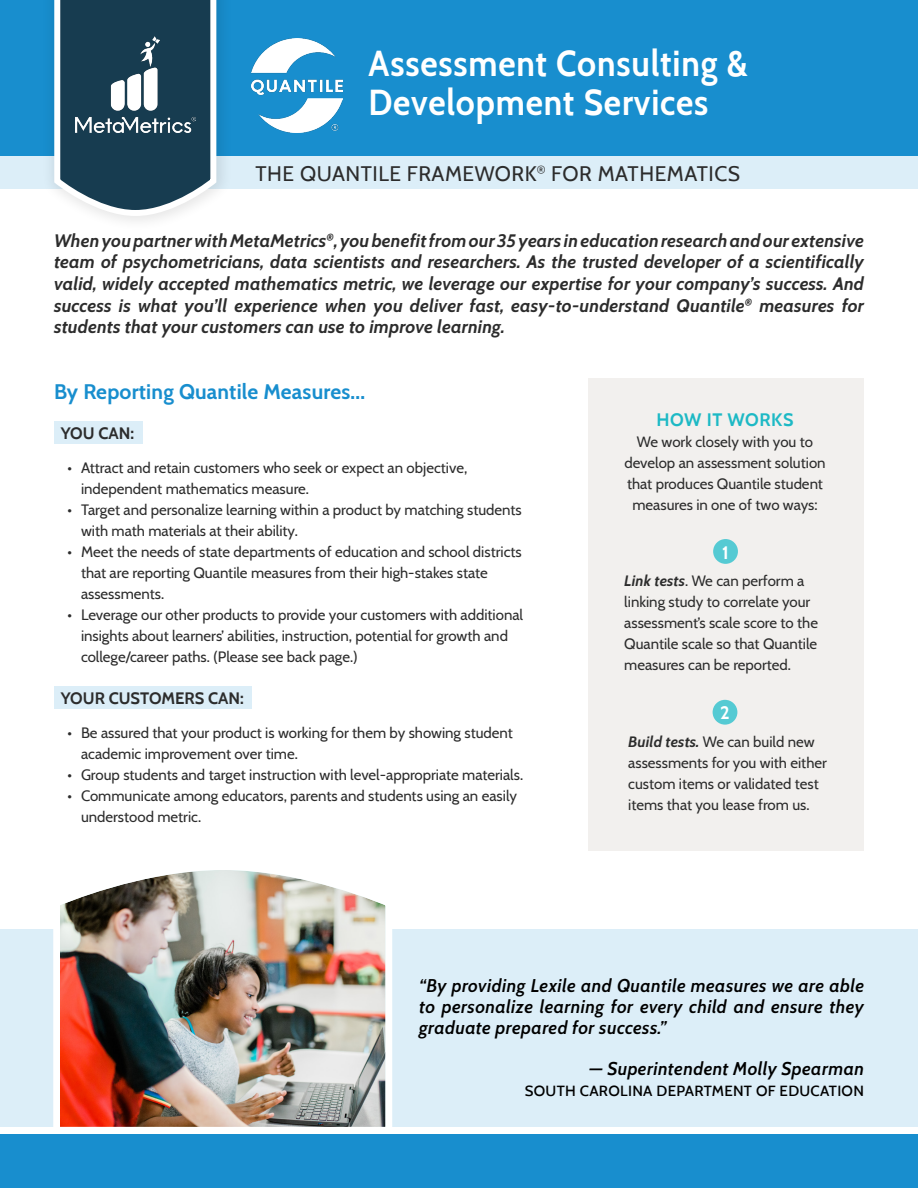
<style>
.page{position:relative;width:918px;height:1188px;background:#fff}
.page>*{position:absolute;margin:0;border:0;box-sizing:border-box;transform-origin:0 0}
.t1{font:700 36px/39px "Cabin";letter-spacing:.025em;color:#fff;scale:.93 1}
.t2{font:21px "Cabin";letter-spacing:.025em;color:#2c2c2c}
.t3{font:700 21px "Cabin";letter-spacing:.01em;color:#188ece}
.t4{font:italic 700 18px/21.6px "Cabin";letter-spacing:.01em;color:#2c2c2c;text-align:justify}
.t5{font:italic 600 18px/21px "Cabin";letter-spacing:.025em;color:#000;text-align:justify}
.t6{font:700 18px "Cabin";letter-spacing:.03em;color:#1db9c5}
.t7{font:700 18px "Cabin";color:#fff}
.t8{font:700 16.5px "Cabin";color:#2c2c2c}
.t9{font:15px/21px "Cabin";color:#2c2c2c}
.t10{font:500 15px "Cabin";letter-spacing:.02em;color:#000}
.s1{font-weight:700;font-style:italic}
</style>
<div class="page">
<div style="left:0;top:150px;width:918px;height:39px;background:#dceef8"></div>
<div style="left:0;top:0;width:918px;height:155px;background:#188ece"></div>
<div style="left:41px;top:0;width:192px;height:233px;background:#000;opacity:.1"></div>
<svg style="left:51px;top:0;width:168px;height:219px"></svg>
<img style="left:75px;top:37px;width:120px;height:96px">
<img style="left:252px;top:38px;width:90px;height:94px">
<div style="left:0;top:1134px;width:918px;height:54px;background:#188ece"></div>
<div style="left:589px;top:378px;width:275px;height:472px;background:#f2f0ee"></div>
<div style="left:713px;top:539px;width:25px;height:25px;background:#55cad3;border-radius:50%"></div>
<div style="left:713px;top:700px;width:24px;height:25px;background:#55cad3;border-radius:50%"></div>
<div style="left:0;top:930px;width:918px;height:197px;background:#dceef8"></div>
<img style="left:50px;top:870px;width:348px;height:257px">
<div style="left:54px;top:686px;width:197px;height:23px;background:#dceef8"></div>
<div style="left:54px;top:421px;width:88px;height:23px;background:#dceef8"></div>
<h1 class="t1" style="left:369px;top:42px;width:409px">Assessment Consulting &amp;<br>Development Services</h1>
<h2 class="t2" style="left:256px;top:157px;width:486px">THE QUANTILE FRAMEWORK<sup>®</sup> FOR MATHEMATICS</h2>
<p class="t4" style="left:54px;top:228px;width:812px">When you partner with MetaMetrics<sup>®</sup>, you benefit from our 35 years in education research and our extensive team of psychometricians, data scientists and researchers. As the trusted developer of a scientifically valid, widely accepted mathematics metric, we leverage our expertise for your company’s success. And success is what you’ll experience when you deliver fast, easy-to-understand Quantile<sup>®</sup> measures for students that your customers can use to improve learning.</p>
<h2 class="t3" style="left:54px;top:375px;width:313px">By Reporting Quantile Measures...</h2>
<p class="t8" style="left:61px;top:420px;width:75px">YOU CAN:</p>
<p class="t9" style="left:81px;top:457px;width:388px;text-indent:-14px">• Attract and retain customers who seek or expect an objective, independent mathematics measure.</p>
<p class="t9" style="left:81px;top:499px;width:442px;text-indent:-14px">• Target and personalize learning within a product by matching students with math materials at their ability.</p>
<p class="t9" style="left:81px;top:541px;width:442px;text-indent:-14px">• Meet the needs of state departments of education and school districts that are reporting Quantile measures from their high-stakes state assessments.</p>
<p class="t9" style="left:81px;top:604px;width:444px;text-indent:-14px">• Leverage our other products to provide your customers with additional insights about learners’ abilities, instruction, potential for growth and college/career paths. (Please see back page.)</p>
<p class="t8" style="left:61px;top:685px;width:185px">YOUR CUSTOMERS CAN:</p>
<p class="t9" style="left:81px;top:721px;width:433px;text-indent:-14px">• Be assured that your product is working for them by showing student academic improvement over time.</p>
<p class="t9" style="left:68px;top:763px;width:457px">• Group students and target instruction with level-appropriate materials.</p>
<p class="t9" style="left:81px;top:784px;width:438px;text-indent:-14px">• Communicate among educators, parents and students using an easily understood metric.</p>
<p class="t6" style="left:657px;top:405px;width:138px">HOW IT WORKS</p>
<p class="t9" style="left:624px;top:430px;width:203px;text-align:center">We work closely with you to develop an assessment solution that produces Quantile student measures in one of two ways:</p>
<p class="t7" style="left:722px;top:538px;width:8px">1</p>
<p class="t9" style="left:624px;top:569px;width:195px"><span class="s1">Link tests</span>. We can perform a linking study to correlate your assessment’s scale score to the<br>Quantile scale so that Quantile measures can be reported.</p>
<p class="t7" style="left:720px;top:698px;width:11px">2</p>
<p class="t9" style="left:628px;top:731px;width:200px"><span class="s1">Build tests.</span> We can build new assessments for you with either custom items or validated test items that you lease from us.</p>
<p class="t5" style="left:419px;top:973px;width:447px">“By providing Lexile and Quantile measures we are able to personalize learning for every child and ensure they graduate prepared for success.”</p>
<p class="t5" style="left:589px;top:1057px;width:276px">— Superintendent Molly Spearman</p>
<p class="t10" style="left:525px;top:1079px;width:341px">SOUTH CAROLINA DEPARTMENT OF EDUCATION</p>
</div>
